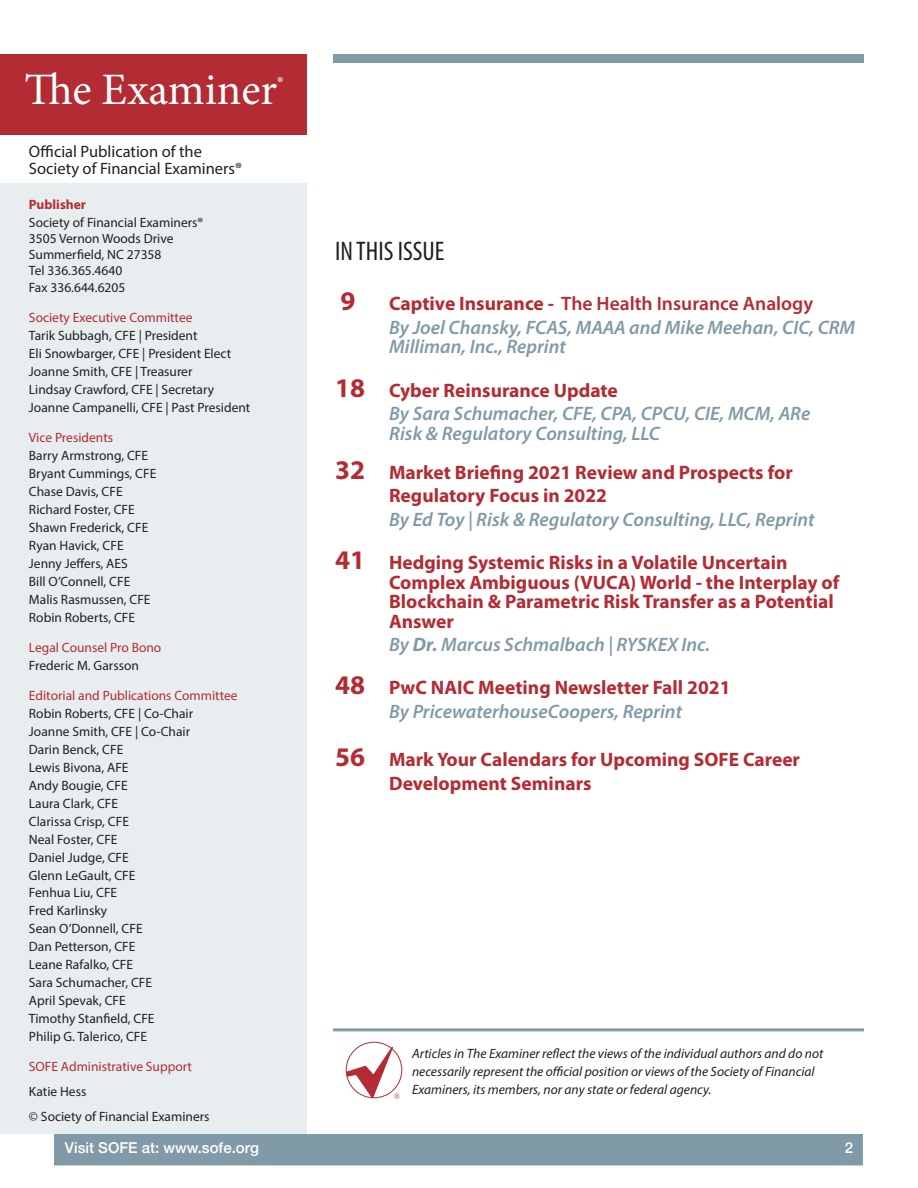
<style>
.page{position:relative;width:918px;height:1188px;background:#fff}
.page>*{position:absolute;margin:0;border:0;box-sizing:border-box;transform-origin:0 0}
.t1{font:45px "Minion Pro";color:#fff}
.t2{font:condensed 27px "Myriad Pro";color:#231f20}
.t3{font:19.8px "Minion Pro";color:#fff}
.t4{font:700 19.5px/19.5px "Myriad Pro";color:#b32c33}
.t5{font:italic 600 19.5px/23.4px "Myriad Pro";color:#809aa7}
.t6{font:16.5px/16.5px "Myriad Pro";color:#231f20}
.t7{font:500 15px "Helvetica Neue";color:#fff}
.t8{font:13.5px/18px "Myriad Pro";color:#231f20}
.t9{font:italic 13.5px/18px "Myriad Pro";color:#231f20}
.t10{font:13.5px "Myriad Pro";color:#b32c33}
.t11{font:700 13.5px "Myriad Pro";color:#b32c33}
.s1{font-weight:700;font-style:normal;font-size:27px;color:#b32c33}
.s2{font-weight:700;font-style:normal;color:#b32c33}
.s3{font-style:normal;color:#b32c33}
.s4{font-weight:600;font-style:italic;color:#809aa7}
.s5{font-size:27px}
.s6{font-weight:700}
</style>
<div class="page">
<div style="left:54px;top:1134px;width:809px;height:32px;background:#809aa7"></div>
<div style="left:0;top:184px;width:306px;height:950px;background:#e8edf0"></div>
<div style="left:333px;top:54px;width:531px;height:9px;background:#809aa7"></div>
<div style="left:0;top:54px;width:306px;height:81px;background:#b32c33"></div>
<hr style="left:333px;top:1028px;width:531px;height:3px;background:#809aa7">
<svg style="left:346px;top:1047px;width:53px;height:52px"></svg>
<h1 class="t1" style="left:24px;top:60px;width:254px">The Examiner</h1>
<h3 class="t3" style="left:277px;top:71px;width:8px">®</h3>
<p class="t6" style="left:29px;top:143px;width:214px">Official Publication of the<br>Society of Financial Examiners®</p>
<p class="t11" style="left:29px;top:195px;width:59px">Publisher</p>
<p class="t8" style="left:29px;top:214px;width:176px;line-height:16.2px">Society of Financial Examiners®<br>3505 Vernon Woods Drive<br>Summerfield, NC 27358<br>Tel 336.365.4640<br>Fax 336.644.6205</p>
<p class="t10" style="left:29px;top:309px;width:165px">Society Executive Committee</p>
<p class="t8" style="left:29px;top:326px;width:223px">Tarik Subbagh, CFE | President<br>Eli Snowbarger, CFE | President Elect Joanne Smith, CFE | Treasurer<br>Lindsay Crawford, CFE | Secretary Joanne Campanelli, CFE | Past President</p>
<p class="t10" style="left:29px;top:429px;width:86px">Vice Presidents</p>
<p class="t8" style="left:29px;top:446px;width:129px">Barry Armstrong, CFE<br>Bryant Cummings, CFE<br>Chase Davis, CFE<br>Richard Foster, CFE<br>Shawn Frederick, CFE<br>Ryan Havick, CFE<br>Jenny Jeffers, AES<br>Bill O’Connell, CFE<br>Malis Rasmussen, CFE<br>Robin Roberts, CFE</p>
<p class="t10" style="left:29px;top:639px;width:134px">Legal Counsel Pro Bono</p>
<p class="t8" style="left:29px;top:656px;width:112px">Frederic M. Garsson</p>
<p class="t10" style="left:29px;top:687px;width:210px">Editorial and Publications Committee</p>
<p class="t8" style="left:29px;top:704px;width:166px">Robin Roberts, CFE | Co-Chair<br>Joanne Smith, CFE | Co-Chair<br>Darin Benck, CFE<br>Lewis Bivona, AFE<br>Andy Bougie, CFE<br>Laura Clark, CFE<br>Clarissa Crisp, CFE<br>Neal Foster, CFE<br>Daniel Judge, CFE<br>Glenn LeGault, CFE<br>Fenhua Liu, CFE<br>Fred Karlinsky<br>Sean O’Donnell, CFE<br>Dan Petterson, CFE<br>Leane Rafalko, CFE<br>Sara Schumacher, CFE<br>April Spevak, CFE<br>Timothy Stanfield, CFE<br>Philip G. Talerico, CFE</p>
<p class="t10" style="left:29px;top:1059px;width:165px">SOFE Administrative Support</p>
<p class="t8" style="left:29px;top:1079px;width:182px;line-height:24.8px">Katie Hess<br>© Society of Financial Examiners</p>
<h2 class="t2" style="left:335px;top:235px;width:111px">IN THIS ISSUE</h2>
<h3 class="t5" style="left:389px;top:292px;width:468px;text-indent:-49px"><span class="s1">9</span> <span class="s2">Captive Insurance -</span> <span class="s3">The Health Insurance Analogy<br></span>By Joel Chansky, FCAS, MAAA and Mike Meehan, CIC, CRM</h3>
<h3 class="t5" style="left:389px;top:335px;width:178px">Milliman, Inc., Reprint</h3>
<h3 class="t5" style="left:389px;top:378px;width:423px;text-indent:-54px"><span class="s1">18</span> <span class="s2">Cyber Reinsurance Update<br></span>By Sara Schumacher, CFE, CPA, CPCU, CIE, MCM, ARe</h3>
<h3 class="t4" style="left:335px;top:413px;width:459px;line-height:39px;text-indent:54px"><span class="s4">Risk &amp; Regulatory Consulting, LLC<br></span><span class="s5">32</span> Market Briefing 2021 Review and Prospects for</h3>
<h3 class="t4" style="left:389px;top:485px;width:219px">Regulatory Focus in 2022</h3>
<h3 class="t5" style="left:389px;top:507px;width:427px">By Ed Toy | Risk &amp; Regulatory Consulting, LLC, Reprint</h3>
<h3 class="t4" style="left:389px;top:552px;width:452px;text-indent:-54px"><span class="s5">41</span> Hedging Systemic Risks in a Volatile Uncertain Complex Ambiguous (VUCA) World - the Interplay of Blockchain &amp; Parametric Risk Transfer as a Potential Answer</h3>
<h3 class="t5" style="left:389px;top:632px;width:323px">By <span class="s6">Dr.</span> Marcus Schmalbach | RYSKEX Inc.</h3>
<h3 class="t4" style="left:335px;top:676px;width:397px;line-height:23.4px;text-align:center"><span class="s5">48</span> PwC NAIC Meeting Newsletter Fall 2021<br><span class="s4">By PricewaterhouseCoopers, Reprint</span></h3>
<h3 class="t4" style="left:389px;top:747px;width:412px;line-height:24px;text-indent:-54px"><span class="s5">56</span> Mark Your Calendars for Upcoming SOFE Career<br>Development Seminars</h3>
<p class="t9" style="left:412px;top:1044px;width:413px">Articles in The Examiner reflect the views of the individual authors and do not necessarily represent the official position or views of the Society of Financial<br>Examiners, its members, nor any state or federal agency.</p>
<p class="t7" style="left:65px;top:1135px;width:196px">Visit SOFE at: www.sofe.org</p>
<p class="t7" style="left:845px;top:1135px;width:10px">2</p>
</div>
